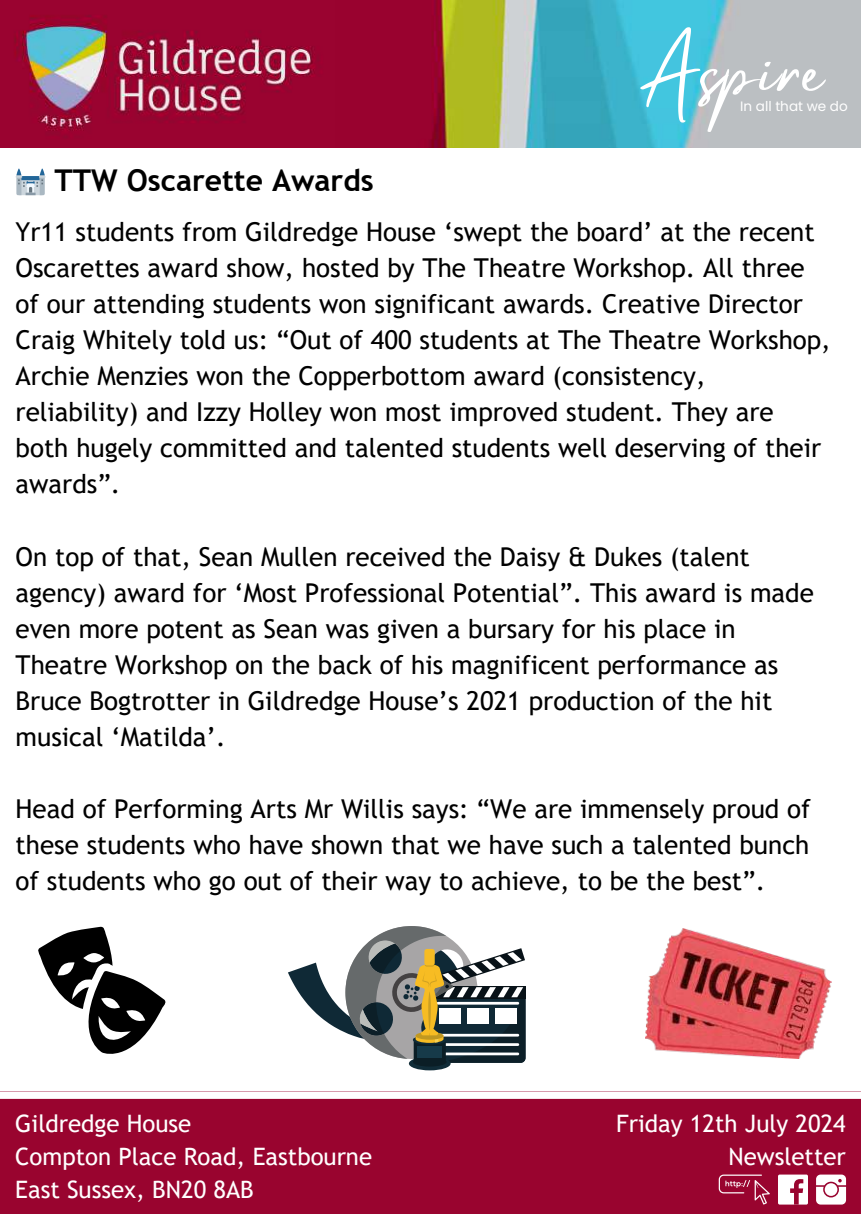
<style>
.page{position:relative;width:861px;height:1214px;background:#fff}
.page>*{position:absolute;margin:0;border:0;box-sizing:border-box;transform-origin:0 0}
.t1{font:66px "Mistrully";color:#fff}
.t2{font:700 30px "Trebuchet MS";color:#000}
.t3{font:26px/36px "Trebuchet MS";color:#000}
.t4{font:24px/33px "Trebuchet MS";color:#fff}
.t5{font:13.6px "Poppins";color:#fff}
</style>
<div class="page">
<div style="left:0;top:1091px;width:861px;height:122px;background:#99042f"></div>
<div style="left:0;top:1091px;width:861px;height:7px;background:#fff"></div>
<svg style="left:816px;top:1174px;width:30px;height:30px"></svg>
<div style="left:778px;top:1174px;width:30px;height:30px;background:#fff;border-radius:2px"></div>
<svg style="left:790px;top:1179px;width:13px;height:25px"></svg>
<svg style="left:719px;top:1174px;width:51px;height:30px"></svg>
<img style="left:1px;top:1px;width:860px;height:147px">
<img style="left:0;top:0;width:335px;height:147px">
<svg style="left:38px;top:926px;width:128px;height:128px"></svg>
<img style="left:646px;top:928px;width:186px;height:130px">
<div style="left:409px;top:1056px;width:42px;height:14px;background:#102c38;border-radius:50%"></div>
<svg style="left:288px;top:926px;width:238px;height:141px"></svg>
<p class="t2" style="left:55px;top:163px;width:321px">TTW Oscarette Awards</p>
<h1 class="t1" style="left:637px;top:18px;width:187px">Aspire</h1>
<p class="t5" style="left:740px;top:97px;width:109px">In all that we do</p>
<p class="t3" style="left:16px;top:214px;width:817px">Yr11 students from Gildredge House ‘swept the board’ at the recent Oscarettes award show, hosted by The Theatre Workshop. All three of our attending students won significant awards. Creative Director Craig Whitely told us: “Out of 400 students at The Theatre Workshop, Archie Menzies won the Copperbottom award (consistency, reliability) and Izzy Holley won most improved student. They are both hugely committed and talented students well deserving of their awards”.</p>
<p class="t3" style="left:16px;top:538px;width:800px">On top of that, Sean Mullen received the Daisy &amp; Dukes (talent agency) award for ‘Most Professional Potential”. This award is made even more potent as Sean was given a bursary for his place in Theatre Workshop on the back of his magnificent performance as Bruce Bogtrotter in Gildredge House’s 2021 production of the hit musical ‘Matilda’.</p>
<p class="t3" style="left:16px;top:790px;width:797px;text-align:justify">Head of Performing Arts Mr Willis says: “We are immensely proud of these students who have shown that we have such a talented bunch of students who go out of their way to achieve, to be the best”.</p>
<p class="t4" style="left:15px;top:1106px;width:358px">Gildredge House<br>Compton Place Road, Eastbourne<br>East Sussex, BN20 8AB</p>
<p class="t4" style="left:616px;top:1106px;width:231px;text-align:right">Friday 12th July 2024<br>Newsletter</p>
</div>
